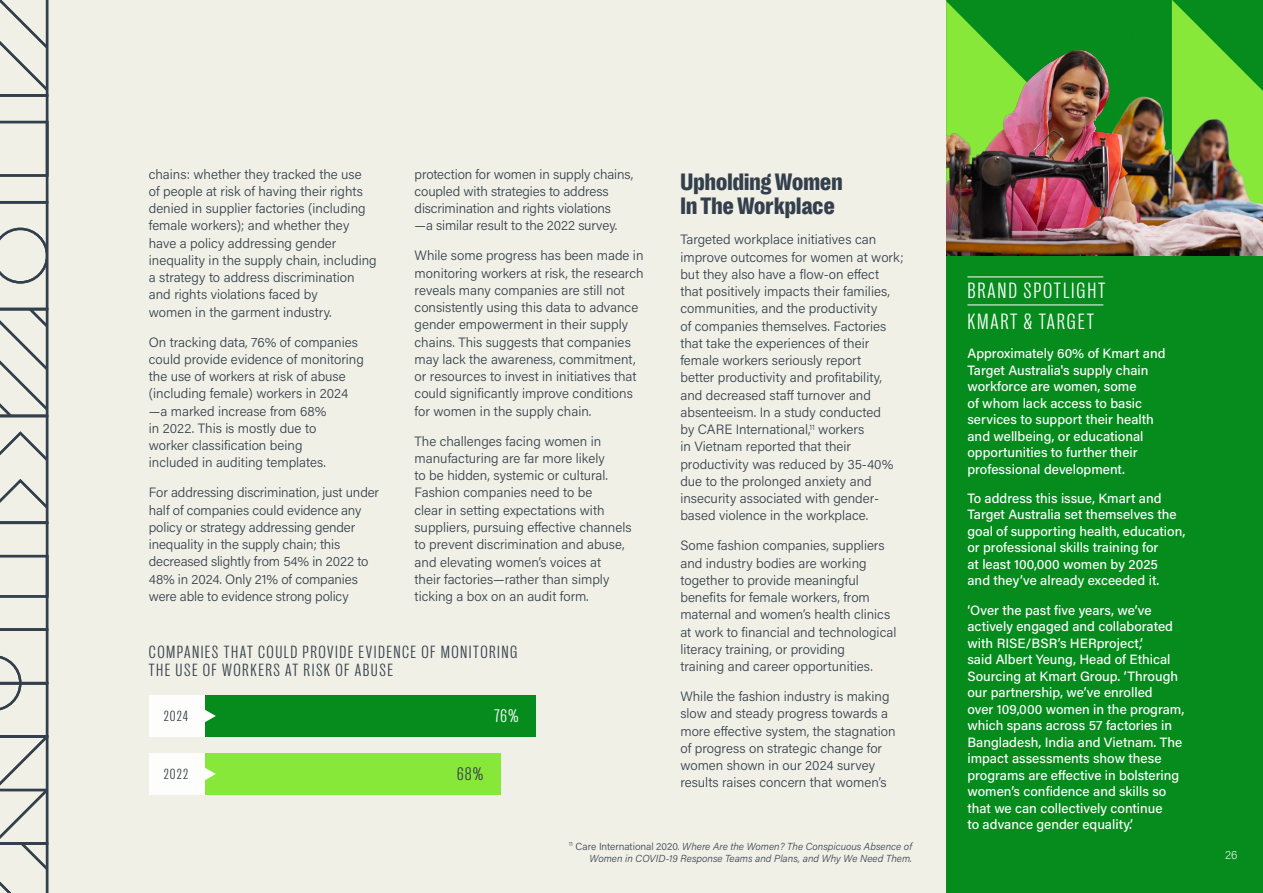
<style>
.page{position:relative;width:1263px;height:893px;background:#f0f0e6}
.page>*{position:absolute;margin:0;border:0;box-sizing:border-box;transform-origin:0 0}
.t1{font:24px/24px "PP Right Grotesk Compact Dark";letter-spacing:.01em;color:#333f4c}
.t2{font:300 condensed 22.5px/30.5px "Right Grotesk";letter-spacing:.08em;color:#fff}
.t3{font:300 condensed 18.6px "Right Grotesk";color:#fff}
.t4{font:300 condensed 18.6px "Right Grotesk";color:#333f4c}
.t5{font:300 condensed 18px/18px "Right Grotesk";letter-spacing:.08em;color:#333f4c}
.t6{font:300 condensed 15px "Right Grotesk";letter-spacing:.075em;color:#333f4c}
.t7{font:300 13.5px/17.2px "Acumin Pro";color:#333f4c}
.t8{font:500 13.5px/16.5px "Acumin Pro";color:#fff}
.t9{font:200 12px "Acumin Pro";color:#fff}
.t10{font:italic 300 10.2px/12px "Acumin Pro";color:#333f4c;text-align:right}
.s1{font-style:normal}
</style>
<div class="page">
<svg style="left:0;top:0;width:49px;height:893px"></svg>
<div style="left:946px;top:0;width:317px;height:893px;background:#058c1d"></div>
<svg style="left:1172px;top:0;width:17px;height:17px"></svg>
<hr style="left:967px;top:277px;width:136px;height:1px;background:#fff">
<hr style="left:967px;top:305px;width:136px;height:1px;background:#fff">
<div style="left:204px;top:695px;width:331px;height:42px;background:#058c1d"></div>
<div style="left:204px;top:753px;width:297px;height:42px;background:#87e83a"></div>
<div style="left:149px;top:695px;width:55px;height:42px;background:#fdfdfb"></div>
<svg style="left:204px;top:700px;width:12px;height:32px"></svg>
<div style="left:149px;top:753px;width:55px;height:42px;background:#fdfdfb"></div>
<svg style="left:204px;top:758px;width:12px;height:32px"></svg>
<img style="left:946px;top:17px;width:317px;height:239px">
<p class="t7" style="left:149px;top:165px;width:229px">chains: whether they tracked the use<br>of people at risk of having their rights denied in supplier factories (including female workers); and whether they have a policy addressing gender inequality in the supply chain, including a strategy to address discrimination and rights violations faced by<br>women in the garment industry.</p>
<p class="t7" style="left:149px;top:333px;width:216px">On tracking data, 76% of companies could provide evidence of monitoring the use of workers at risk of abuse (including female) workers in 2024 —a marked increase from 68%<br>in 2022. This is mostly due to<br>worker classification being<br>included in auditing templates.</p>
<p class="t7" style="left:149px;top:484px;width:232px">For addressing discrimination, just under half of companies could evidence any policy or strategy addressing gender inequality in the supply chain; this decreased slightly from 54% in 2022 to 48% in 2024. Only 21% of companies were able to evidence strong policy</p>
<p class="t7" style="left:415px;top:165px;width:220px">protection for women in supply chains, coupled with strategies to address discrimination and rights violations<br>—a similar result to the 2022 survey.</p>
<p class="t7" style="left:415px;top:247px;width:230px">While some progress has been made in monitoring workers at risk, the research reveals many companies are still not consistently using this data to advance gender empowerment in their supply chains. This suggests that companies may lack the awareness, commitment, or resources to invest in initiatives that could significantly improve conditions for women in the supply chain.</p>
<p class="t7" style="left:415px;top:432px;width:218px">The challenges facing women in manufacturing are far more likely<br>to be hidden, systemic or cultural.<br>Fashion companies need to be<br>clear in setting expectations with suppliers, pursuing effective channels to prevent discrimination and abuse, and elevating women’s voices at<br>their factories—rather than simply ticking a box on an audit form.</p>
<h3 class="t5" style="left:149px;top:643px;width:370px">COMPANIES THAT COULD PROVIDE EVIDENCE OF MONITORING<br>THE USE OF WORKERS AT RISK OF ABUSE</h3>
<p class="t6" style="left:164px;top:709px;width:26px">2024</p>
<h3 class="t3" style="left:494px;top:706px;width:26px">76%</h3>
<p class="t6" style="left:164px;top:767px;width:26px">2022</p>
<h3 class="t4" style="left:457px;top:764px;width:28px">68%</h3>
<h1 class="t1" style="left:680px;top:170px;width:164px">Upholding Women<br>In The Workplace</h1>
<p class="t7" style="left:680px;top:230px;width:225px">Targeted workplace initiatives can improve outcomes for women at work; but they also have a flow-on effect that positively impacts their families, communities, and the productivity<br>of companies themselves. Factories that take the experiences of their female workers seriously report<br>better productivity and profitability, and decreased staff turnover and absenteeism. In a study conducted<br>by CARE International,<sup>11</sup> workers<br>in Vietnam reported that their productivity was reduced by 35-40% due to the prolonged anxiety and insecurity associated with gender&shy;based violence in the workplace.</p>
<p class="t7" style="left:680px;top:536px;width:217px">Some fashion companies, suppliers and industry bodies are working together to provide meaningful benefits for female workers, from maternal and women’s health clinics at work to financial and technological literacy training, or providing<br>training and career opportunities.</p>
<p class="t7" style="left:680px;top:687px;width:217px">While the fashion industry is making slow and steady progress towards a more effective system, the stagnation of progress on strategic change for women shown in our 2024 survey results raises concern that women’s</p>
<p class="t10" style="left:569px;top:840px;width:345px"><sup>11</sup> <span class="s1">Care International 2020.</span> Where Are the Women? The Conspicuous Absence of<br>Women in COVID-19 Response Teams and Plans, and Why We Need Them.</p>
<h2 class="t2" style="left:967px;top:276px;width:140px">BRAND SPOTLIGHT<br>KMART &amp; TARGET</h2>
<p class="t8" style="left:967px;top:345px;width:200px">Approximately 60% of Kmart and<br>Target Australia's supply chain workforce are women, some<br>of whom lack access to basic services to support their health and wellbeing, or educational opportunities to further their professional development.</p>
<p class="t8" style="left:967px;top:489px;width:219px">To address this issue, Kmart and Target Australia set themselves the goal of supporting health, education, or professional skills training for<br>at least 100,000 women by 2025<br>and they’ve already exceeded it.</p>
<p class="t8" style="left:967px;top:601px;width:218px">‘Over the past five years, we’ve actively engaged and collaborated with RISE/BSR’s HERproject,’<br>said Albert Yeung, Head of Ethical Sourcing at Kmart Group. ‘Through our partnership, we’ve enrolled<br>over 109,000 women in the program, which spans across 57 factories in Bangladesh, India and Vietnam. The impact assessments show these programs are effective in bolstering women’s confidence and skills so that we can collectively continue<br>to advance gender equality.’</p>
<p class="t9" style="left:1225px;top:847px;width:14px">26</p>
</div>
